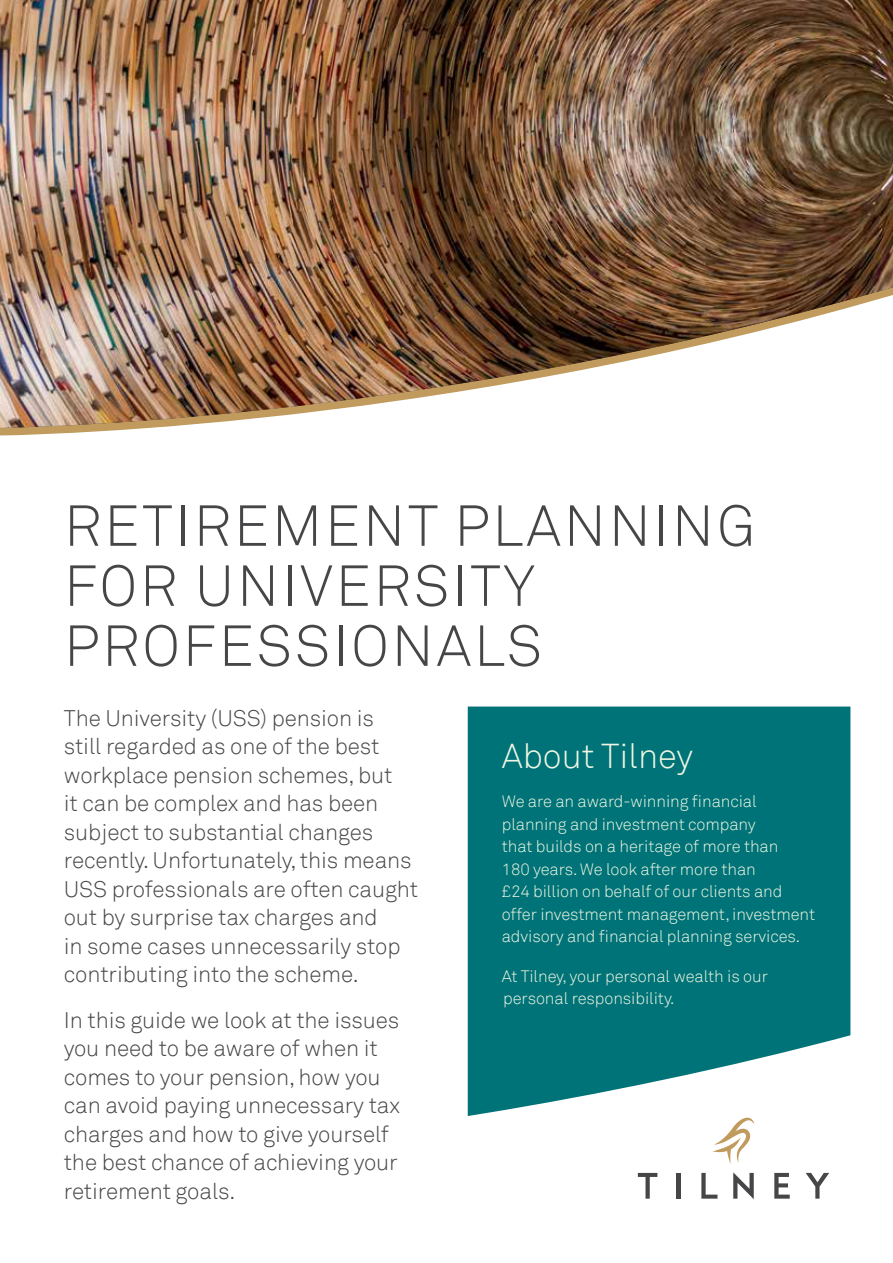
<style>
.page{position:relative;width:893px;height:1263px;background:#fff}
.page>*{position:absolute;margin:0;border:0;box-sizing:border-box;transform-origin:0 0}
.t1{font:300 57px/60px "Akkurat TT";letter-spacing:.05em;color:#464547}
.t2{font:300 34.5px "Akkurat TT";color:#eef6e2}
.t3{font:300 22.5px/28.5px "Akkurat TT";letter-spacing:-.005em;color:#464547}
.t4{font:300 16.5px/22.5px "Akkurat TT";letter-spacing:-.005em;color:#eef6e2}
</style>
<div class="page">
<img style="left:0;top:0;width:893px;height:428px">
<svg style="left:468px;top:706px;width:382px;height:418px;fill:#007378"></svg>
<svg style="left:638px;top:1173px;width:19px;height:26px"></svg>
<hr style="left:677px;top:1173px;width:4px;height:26px;background:#464547">
<svg style="left:701px;top:1173px;width:16px;height:26px"></svg>
<svg style="left:733px;top:1172px;width:21px;height:27px"></svg>
<svg style="left:774px;top:1173px;width:16px;height:26px"></svg>
<svg style="left:806px;top:1173px;width:23px;height:26px"></svg>
<svg style="left:712px;top:1118px;width:42px;height:46px"></svg>
<h1 class="t1" style="left:64px;top:496px;width:693px">RETIREMENT PLANNING<br>FOR UNIVERSITY<br>PROFESSIONALS</h1>
<p class="t3" style="left:64px;top:703px;width:356px">The University (USS) pension is<br>still regarded as one of the best workplace pension schemes, but<br>it can be complex and has been subject to substantial changes recently. Unfortunately, this means<br>USS professionals are often caught out by surprise tax charges and<br>in some cases unnecessarily stop contributing into the scheme.</p>
<p class="t3" style="left:64px;top:1006px;width:338px">In this guide we look at the issues you need to be aware of when it comes to your pension, how you can avoid paying unnecessary tax charges and how to give yourself the best chance of achieving your retirement goals.</p>
<h2 class="t2" style="left:502px;top:735px;width:193px">About Tilney</h2>
<p class="t4" style="left:502px;top:790px;width:315px">We are an award-winning financial planning and investment company<br>that builds on a heritage of more than<br>180 years. We look after more than<br>£24 billion on behalf of our clients and offer investment management, investment advisory and financial planning services.</p>
<p class="t4" style="left:502px;top:965px;width:268px">At Tilney, your personal wealth is our personal responsibility.</p>
</div>
